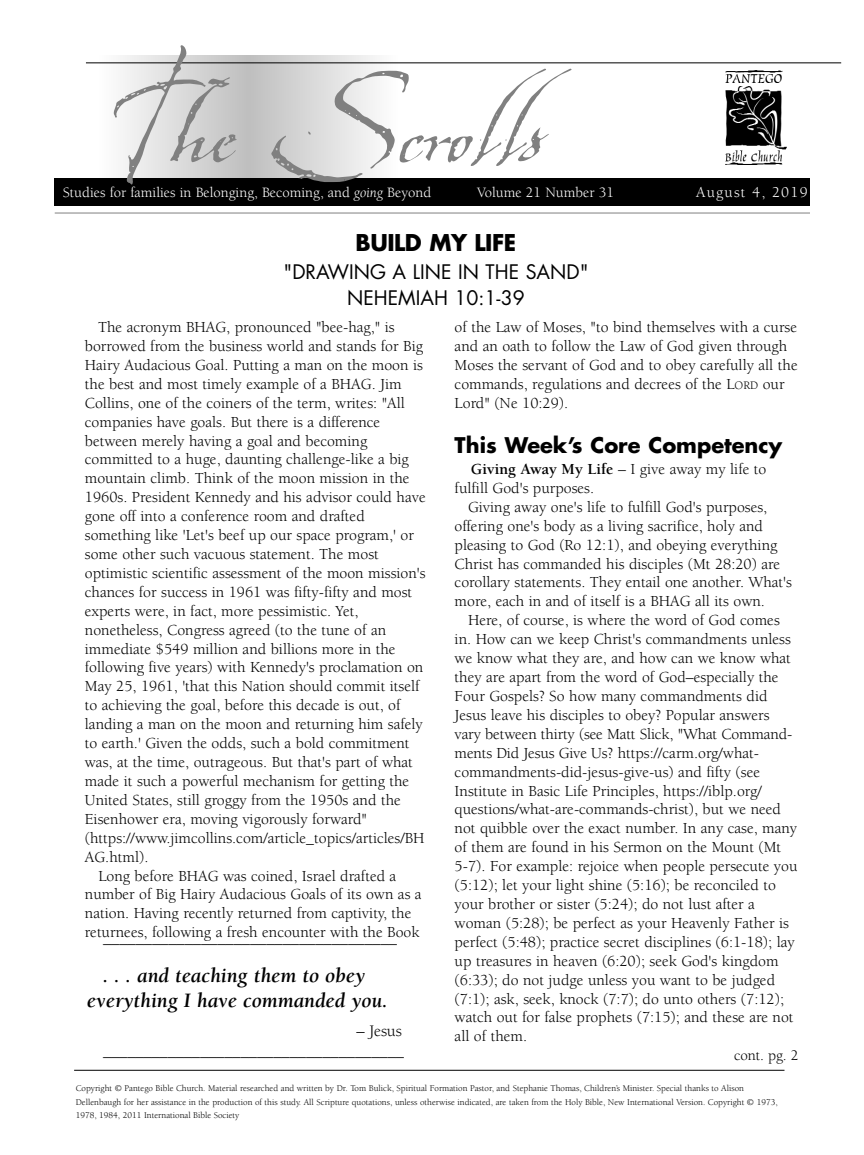
<style>
.page{position:relative;width:864px;height:1155px;background:#fff}
.page>*{position:absolute;margin:0;border:0;box-sizing:border-box;transform-origin:0 0}
.t1{font:257.25px "La Figura";color:#808080}
.t2{font:700 22.5px "Futura";letter-spacing:-.02em;color:#000}
.t3{font:italic 700 21px/25.2px "Berkeley";color:#000;text-align:center}
.t4{font:700 21px "Futura";color:#000}
.t5{font:19.5px/25.7px "Futura";color:#000;text-align:center}
.t6{font:16.5px/19.8px "Berkeley";letter-spacing:-.01em;color:#000;text-align:right}
.t7{font:15.75px/18.9px "Berkeley";color:#000}
.t8{font:15.3px "Berkeley";letter-spacing:.08em;color:#fff}
.t9{font:15px "Berkeley";letter-spacing:-.005em;color:#000}
.t10{font:14.7px "Berkeley";color:#fff}
.t11{font:9px/13.5px "Berkeley";color:#000}
.s1{font-style:italic}
.s2{font-weight:700;font-style:italic}
.s3{font-size:11.85px}
.s4{font-weight:700}
</style>
<div class="page">
<hr style="left:74px;top:1069px;width:710px;height:1px;background:#000">
<div style="left:148px;top:55px;width:201px;height:146px;background:#e9e9e9"></div>
<div style="left:158px;top:55px;width:182px;height:146px;background:#e5e5e5"></div>
<div style="left:167px;top:55px;width:163px;height:146px;background:#e1e1e1"></div>
<div style="left:176px;top:55px;width:145px;height:146px;background:#ddd"></div>
<div style="left:186px;top:55px;width:126px;height:146px;background:#d9d9d9"></div>
<div style="left:195px;top:55px;width:107px;height:146px;background:#d5d5d5"></div>
<div style="left:204px;top:55px;width:89px;height:146px;background:#d1d1d1"></div>
<div style="left:214px;top:55px;width:70px;height:146px;background:#cdcdcd"></div>
<div style="left:223px;top:55px;width:51px;height:146px;background:#c9c9c9"></div>
<div style="left:232px;top:55px;width:33px;height:146px;background:#c5c5c5"></div>
<div style="left:242px;top:55px;width:14px;height:146px;background:#c1c1c1"></div>
<img style="left:725px;top:70px;width:62px;height:94px">
<hr style="left:86px;top:62px;width:755px;height:1px;background:#000">
<div style="left:55px;top:178px;width:755px;height:27px;background:#000"></div>
<hr style="left:55px;top:213px;width:755px;height:1px;background:#808080">
<h1 class="t1" style="left:109px;top:-78px;width:436px">The Scrolls</h1>
<p class="t10" style="left:63px;top:186px;width:370px">Studies for families in Belonging, Becoming, and <span class="s1">going</span> Beyond</p>
<p class="t10" style="left:477px;top:186px;width:138px">Volume 21 Number 31</p>
<p class="t8" style="left:696px;top:186px;width:113px">August 4, 2019</p>
<h2 class="t2" style="left:356px;top:233px;width:162px">BUILD MY LIFE</h2>
<p class="t5" style="left:283px;top:261px;width:307px">"DRAWING A LINE IN THE SAND"<br>NEHEMIAH 10:1-39</p>
<p class="t7" style="left:98px;top:319px;width:298px">The acronym BHAG, pronounced "bee-hag," is</p>
<p class="t7" style="left:85px;top:338px;width:340px">borrowed from the business world and stands for Big</p>
<p class="t7" style="left:85px;top:357px;width:340px">Hairy Audacious Goal. Putting a man on the moon is</p>
<p class="t7" style="left:85px;top:376px;width:318px">the best and most timely example of a BHAG. Jim</p>
<p class="t7" style="left:85px;top:394px;width:322px">Collins, one of the coiners of the term, writes: "All</p>
<p class="t7" style="left:85px;top:413px;width:297px">companies have goals. But there is a difference</p>
<p class="t7" style="left:85px;top:432px;width:284px">between merely having a goal and becoming</p>
<p class="t7" style="left:85px;top:451px;width:326px">committed to a huge, daunting challenge-like a big</p>
<p class="t7" style="left:85px;top:470px;width:326px">mountain climb. Think of the moon mission in the</p>
<p class="t7" style="left:85px;top:489px;width:342px">1960s. President Kennedy and his advisor could have</p>
<p class="t7" style="left:85px;top:508px;width:281px">gone off into a conference room and drafted</p>
<p class="t7" style="left:85px;top:527px;width:331px">something like 'Let's beef up our space program,' or</p>
<p class="t7" style="left:85px;top:546px;width:295px">some other such vacuous statement. The most</p>
<p class="t7" style="left:85px;top:565px;width:342px">optimistic scientific assessment of the moon mission's</p>
<p class="t7" style="left:85px;top:583px;width:329px">chances for success in 1961 was fifty-fifty and most</p>
<p class="t7" style="left:85px;top:602px;width:275px">experts were, in fact, more pessimistic. Yet,</p>
<p class="t7" style="left:85px;top:621px;width:303px">nonetheless, Congress agreed (to the tune of an</p>
<p class="t7" style="left:85px;top:640px;width:312px">immediate $549 million and billions more in the</p>
<p class="t7" style="left:85px;top:659px;width:340px">following five years) with Kennedy's proclamation on</p>
<p class="t7" style="left:85px;top:678px;width:336px">May 25, 1961, 'that this Nation should commit itself</p>
<p class="t7" style="left:85px;top:697px;width:317px">to achieving the goal, before this decade is out, of</p>
<p class="t7" style="left:85px;top:716px;width:340px">landing a man on the moon and returning him safely</p>
<p class="t7" style="left:85px;top:735px;width:326px">to earth.' Given the odds, such a bold commitment</p>
<p class="t7" style="left:85px;top:754px;width:330px">was, at the time, outrageous. But that's part of what</p>
<p class="t7" style="left:85px;top:772px;width:326px">made it such a powerful mechanism for getting the</p>
<p class="t7" style="left:85px;top:791px;width:317px">United States, still groggy from the 1950s and the</p>
<p class="t7" style="left:85px;top:810px;width:284px">Eisenhower era, moving vigorously forward"</p>
<p class="t7" style="left:85px;top:829px;width:341px">(https://www.jimcollins.com/article_topics/articles/BH</p>
<p class="t7" style="left:85px;top:848px;width:65px">AG.html).</p>
<p class="t7" style="left:98px;top:867px;width:300px">Long before BHAG was coined, Israel drafted a</p>
<p class="t7" style="left:85px;top:886px;width:338px">number of Big Hairy Audacious Goals of its own as a</p>
<p class="t7" style="left:85px;top:905px;width:328px">nation. Having recently returned from captivity, the</p>
<p class="t7" style="left:85px;top:924px;width:336px">returnees, following a fresh encounter with the Book</p>
<p class="t6" style="left:103px;top:929px;width:295px">____________________________________</p>
<h3 class="t3" style="left:87px;top:964px;width:302px">. . . and teaching them to obey everything I have commanded you.</h3>
<p class="t6" style="left:103px;top:1022px;width:303px">– Jesus ________<span class="s2">_____</span>________________________</p>
<p class="t7" style="left:455px;top:319px;width:345px">of the Law of Moses, "to bind themselves with a curse and an oath to follow the Law of God given through Moses the servant of God and to obey carefully all the commands, regulations and decrees of the L<span class="s3">ORD</span> our Lord" (Ne 10:29).</p>
<h3 class="t4" style="left:455px;top:435px;width:329px">This Week’s Core Competency</h3>
<p class="t7" style="left:455px;top:461px;width:313px;text-indent:16px"><span class="s4">Giving Away My Life</span> – I give away my life to fulfill God's purposes.</p>
<p class="t7" style="left:455px;top:499px;width:339px;text-indent:13px">Giving away one's life to fulfill God's purposes, offering one's body as a living sacrifice, holy and pleasing to God (Ro 12:1), and obeying everything Christ has commanded his disciples (Mt 28:20) are corollary statements. They entail one another. What's more, each in and of itself is a BHAG all its own.</p>
<p class="t7" style="left:455px;top:612px;width:344px;text-indent:13px">Here, of course, is where the word of God comes in. How can we keep Christ's commandments unless we know what they are, and how can we know what they are apart from the word of God–especially the Four Gospels? So how many commandments did Jesus leave his disciples to obey? Popular answers vary between thirty (see Matt Slick, "What Command&shy;ments Did Jesus Give Us? https://carm.org/what&shy;commandments-did-jesus-give-us) and fifty (see Institute in Basic Life Principles, https://iblp.org/ questions/what-are-commands-christ), but we need not quibble over the exact number. In any case, many of them are found in his Sermon on the Mount (Mt 5-7). For example: rejoice when people persecute you (5:12); let your light shine (5:16); be reconciled to your brother or sister (5:24); do not lust after a woman (5:28); be perfect as your Heavenly Father is perfect (5:48); practice secret disciplines (6:1-18); lay up treasures in heaven (6:20); seek God's kingdom (6:33); do not judge unless you want to be judged (7:1); ask, seek, knock (7:7); do unto others (7:12); watch out for false prophets (7:15); and these are not all of them.</p>
<p class="t9" style="left:734px;top:1049px;width:66px">cont. pg. 2</p>
<p class="t11" style="left:76px;top:1082px;width:704px">Copyright © Pantego Bible Church. Material researched and written by Dr. Tom Bulick, Spiritual Formation Pastor, and Stephanie Thomas, Children’s Minister. Special thanks to Alison<br>Dellenbaugh for her assistance in the production of this study. All Scripture quotations, unless otherwise indicated, are taken from the Holy Bible, New International Version. Copyright © 1973,<br>1978, 1984, 2011 International Bible Society</p>
</div>
